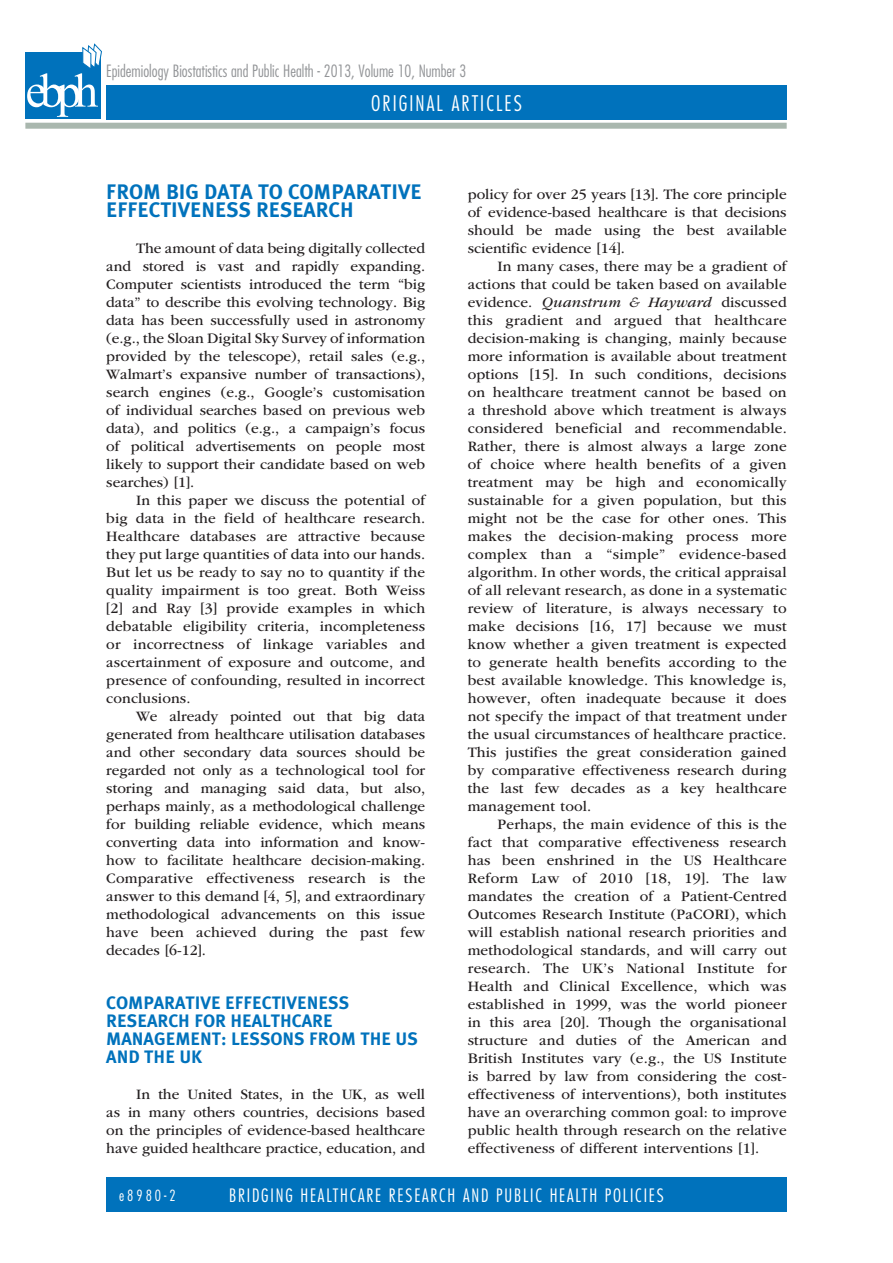
<style>
.page{position:relative;width:893px;height:1263px;background:#fff}
.page>*{position:absolute;margin:0;border:0;box-sizing:border-box;transform-origin:0 0}
.t1{font:700 21px "Meta Plus";letter-spacing:.12em;color:#0072bc}
.t2{font:300 condensed 21px "Futura Std";letter-spacing:.1em;color:#fff}
.t3{font:700 18px/18px "Meta Plus";letter-spacing:.12em;color:#0072bc}
.t4{font:300 condensed 18px "Futura Std";color:#fff}
.t5{font:300 condensed 16.5px "Futura Std";color:#939598}
.t6{font:15px/18px "ITC Garamond Std";letter-spacing:.01em;color:#231f20;text-align:justify}
.t7{font:300 condensed 15px "Futura Std";letter-spacing:.2em;color:#fff}
.s1{font-style:italic}
</style>
<div class="page">
<div style="left:106px;top:85px;width:681px;height:34px;background:#0072bc"></div>
<div style="left:106px;top:1178px;width:681px;height:34px;background:#0072bc"></div>
<div style="left:25px;top:123px;width:762px;height:6px;background:#a9b7ae"></div>
<div style="left:25px;top:52px;width:76px;height:67px;background:#0072bc"></div>
<svg style="left:27px;top:43px;width:75px;height:74px"></svg>
<p class="t5" style="left:106px;top:62px;width:361px">Epidemiology Biostatistics and Public Health - 2013, Volume 10, Number 3</p>
<h1 class="t2" style="left:371px;top:91px;width:152px">ORIGINAL ARTICLES</h1>
<h1 class="t1" style="left:106px;top:179px;width:111px">FROM BIG DATA</h1>
<h1 class="t1" style="left:258px;top:179px;width:98px">TO COMPARATI</h1>
<h1 class="t1" style="left:398px;top:179px;width:25px">VE</h1>
<h1 class="t1" style="left:106px;top:197px;width:211px">EFFECTIVENESS RESEARCH</h1>
<p class="t6" style="left:106px;top:239px;width:320px;text-indent:30px">The amount of data being digitally collected and stored is vast and rapidly expanding.<br>Computer scientists introduced the term “big data” to describe this evolving technology. Big data has been successfully used in astronomy (e.g., the Sloan Digital Sky Survey of information provided by the telescope), retail sales (e.g., Walmart’s expansive number of transactions), search engines (e.g., Google’s customisation of individual searches based on previous web data), and politics (e.g., a campaign’s focus of political advertisements on people most likely to support their candidate based on web searches) [1].</p>
<p class="t6" style="left:106px;top:491px;width:320px;text-indent:30px">In this paper we discuss the potential of big data in the field of healthcare research.<br>Healthcare databases are attractive because they put large quantities of data into our hands.<br>But let us be ready to say no to quantity if the quality impairment is too great. Both Weiss [2] and Ray [3] provide examples in which debatable eligibility criteria, incompleteness or incorrectness of linkage variables and ascertainment of exposure and outcome, and presence of confounding, resulted in incorrect conclusions.</p>
<p class="t6" style="left:106px;top:707px;width:321px;text-indent:30px">We already pointed out that big data generated from healthcare utilisation databases and other secondary data sources should be regarded not only as a technological tool for storing and managing said data, but also, perhaps mainly, as a methodological challenge for building reliable evidence, which means converting data into information and know&shy;how to facilitate healthcare decision-making.<br>Comparative effectiveness research is the answer to this demand [4, 5], and extraordinary methodological advancements on this issue have been achieved during the past few decades [6-12].</p>
<p class="t3" style="left:106px;top:993px;width:58px">COMPARATI</p>
<p class="t3" style="left:201px;top:993px;width:139px">VE EFFECTIVENESS</p>
<p class="t3" style="left:106px;top:1011px;width:53px">RESEARCH</p>
<p class="t3" style="left:194px;top:1011px;width:69px">FOR HEALTHCAR</p>
<p class="t3" style="left:106px;top:1011px;width:313px;text-indent:217px">E<br>MANAGEMENT: LESSONS FROM TH E US<br>AND</p>
<p class="t3" style="left:144px;top:1047px;width:60px">THE UK</p>
<p class="t6" style="left:106px;top:1085px;width:320px;text-indent:30px">In the United States, in the UK, as well as in many others countries, decisions based on the principles of evidence-based healthcare have guided healthcare practice, education, and</p>
<p class="t6" style="left:468px;top:185px;width:321px">policy for over 25 years [13]. The core principle of evidence-based healthcare is that decisions should be made using the best available scientific evidence [14].</p>
<p class="t6" style="left:468px;top:257px;width:321px;text-indent:30px">In many cases, there may be a gradient of actions that could be taken based on available evidence. <span class="s1">Quanstrum &amp; Hayward</span> discussed this gradient and argued that healthcare decision-making is changing, mainly because more information is available about treatment options [15]. In such conditions, decisions on healthcare treatment cannot be based on a threshold above which treatment is always considered beneficial and recommendable.<br>Rather, there is almost always a large zone of choice where health benefits of a given treatment may be high and economically sustainable for a given population, but this might not be the case for other ones. This makes the decision-making process more complex than a “simple” evidence-based algorithm. In other words, the critical appraisal of all relevant research, as done in a systematic review of literature, is always necessary to make decisions [16, 17] because we must know whether a given treatment is expected to generate health benefits according to the best available knowledge. This knowledge is, however, often inadequate because it does not specify the impact of that treatment under the usual circumstances of healthcare practice.<br>This justifies the great consideration gained by comparative effectiveness research during the last few decades as a key healthcare management tool.</p>
<p class="t6" style="left:468px;top:815px;width:321px;text-indent:30px">Perhaps, the main evidence of this is the fact that comparative effectiveness research has been enshrined in the US Healthcare Reform Law of 2010 [18, 19]. The law mandates the creation of a Patient-Centred Outcomes Research Institute (PaCORI), which will establish national research priorities and methodological standards, and will carry out research. The UK’s National Institute for Health and Clinical Excellence, which was established in 1999, was the world pioneer in this area [20]. Though the organisational structure and duties of the American and British Institutes vary (e.g., the US Institute is barred by law from considering the cost&shy;effectiveness of interventions), both institutes have an overarching common goal: to improve public health through research on the relative effectiveness of different interventions [1].</p>
<p class="t7" style="left:119px;top:1187px;width:58px">e8980-2</p>
<p class="t4" style="left:229px;top:1185px;width:18px">Bridging</p>
<p class="t4" style="left:300px;top:1185px;width:9px">healthcare</p>
<p class="t4" style="left:389px;top:1185px;width:10px">research</p>
<p class="t4" style="left:463px;top:1185px;width:10px">and</p>
<p class="t4" style="left:496px;top:1185px;width:26px">public</p>
<p class="t4" style="left:550px;top:1185px;width:9px">health</p>
<p class="t4" style="left:605px;top:1185px;width:9px">policies</p>
</div>
